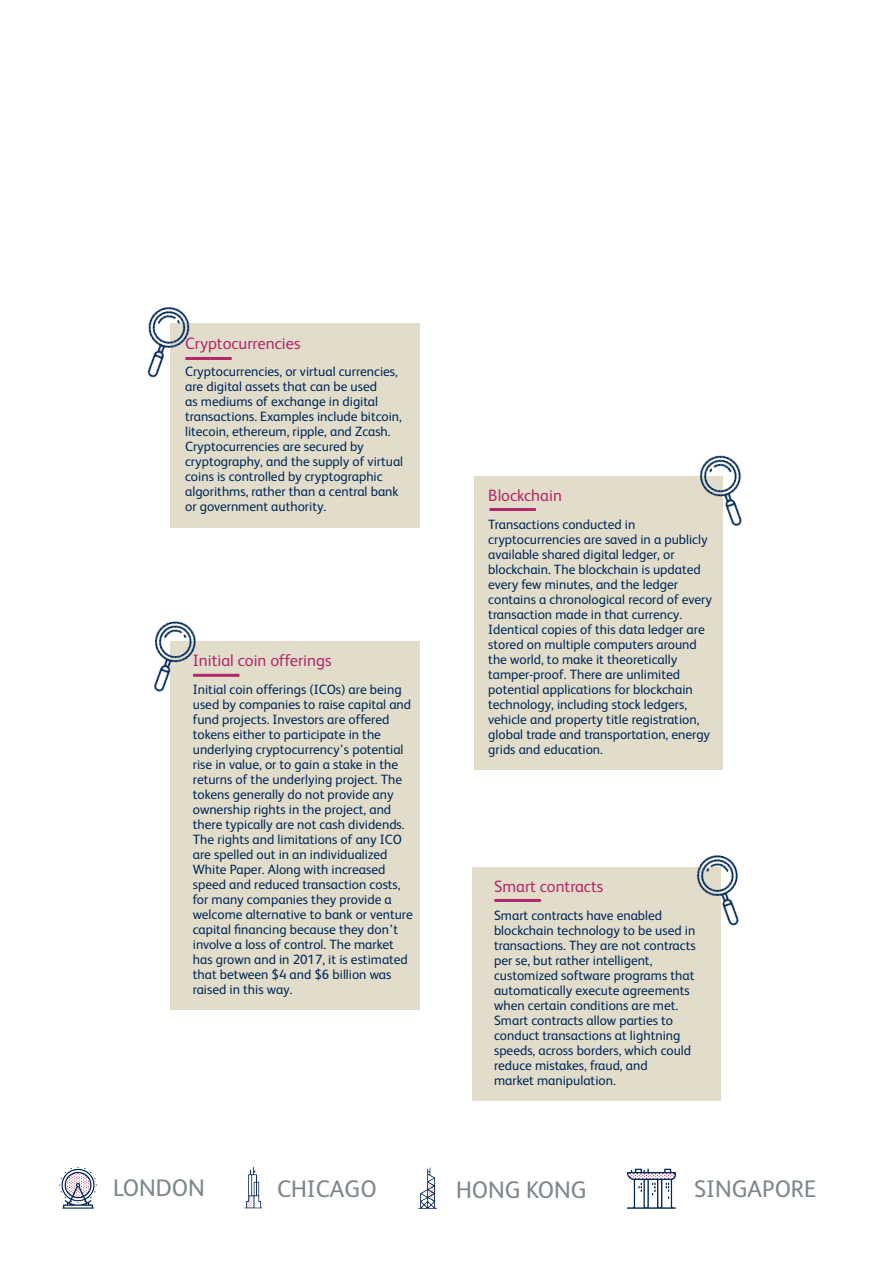
<style>
.page{position:relative;width:893px;height:1263px;background:#fff}
.page>*{position:absolute;margin:0;border:0;box-sizing:border-box;transform-origin:0 0}
.t1{font:24px "FS Albert";color:#7d878b}
.Body_text{font:16.5px "FS Albert";color:#b2296a}
.Body_text-2{font:13.5px/15px "FS Albert";color:#002756}
</style>
<div class="page">
<img style="left:626px;top:1168px;width:50px;height:41px">
<img style="left:418px;top:1167px;width:19px;height:42px">
<img style="left:244px;top:1167px;width:18px;height:42px">
<img style="left:59px;top:1166px;width:38px;height:43px">
<img style="left:682px;top:855px;width:57px;height:77px">
<img style="left:153px;top:621px;width:56px;height:77px">
<img style="left:685px;top:455px;width:57px;height:77px">
<img style="left:147px;top:306px;width:56px;height:78px">
<svg style="left:489px;top:508px;width:47px;height:3px"></svg>
<svg style="left:185px;top:357px;width:47px;height:3px"></svg>
<svg style="left:193px;top:674px;width:47px;height:3px"></svg>
<svg style="left:494px;top:899px;width:47px;height:3px"></svg>
<p class="Body_text" style="left:185px;top:332px;width:117px">Cryptocurrencies</p>
<p class="Body_text-2" style="left:185px;top:364px;width:220px">Cryptocurrencies, or virtual currencies, are digital assets that can be used<br>as mediums of exchange in digital transactions. Examples include bitcoin, litecoin, ethereum, ripple, and Zcash.<br>Cryptocurrencies are secured by cryptography, and the supply of virtual coins is controlled by cryptographic algorithms, rather than a central bank or government authority.</p>
<p class="Body_text" style="left:193px;top:649px;width:140px">Initial coin offerings</p>
<p class="Body_text-2" style="left:193px;top:681px;width:222px">Initial coin offerings (ICOs) are being used by companies to raise capital and fund projects. Investors are offered tokens either to participate in the underlying cryptocurrency’s potential rise in value, or to gain a stake in the returns of the underlying project. The tokens generally do not provide any ownership rights in the project, and there typically are not cash dividends.<br>The rights and limitations of any ICO are spelled out in an individualized White Paper. Along with increased speed and reduced transaction costs, for many companies they provide a welcome alternative to bank or venture capital financing because they don’t involve a loss of control. The market has grown and in 2017, it is estimated that between $4 and $6 billion was raised in this way.</p>
<p class="Body_text" style="left:488px;top:484px;width:75px">Blockchain</p>
<p class="Body_text-2" style="left:488px;top:516px;width:225px">Transactions conducted in cryptocurrencies are saved in a publicly available shared digital ledger, or blockchain. The blockchain is updated every few minutes, and the ledger contains a chronological record of every transaction made in that currency.<br>Identical copies of this data ledger are stored on multiple computers around the world, to make it theoretically tamper-proof. There are unlimited potential applications for blockchain technology, including stock ledgers, vehicle and property title registration, global trade and transportation, energy grids and education.</p>
<p class="Body_text" style="left:494px;top:876px;width:111px">Smart contracts</p>
<p class="Body_text-2" style="left:494px;top:907px;width:203px">Smart contracts have enabled blockchain technology to be used in transactions. They are not contracts per se, but rather intelligent, customized software programs that automatically execute agreements when certain conditions are met.<br>Smart contracts allow parties to conduct transactions at lightning speeds, across borders, which could reduce mistakes, fraud, and<br>market manipulation.</p>
<p class="t1" style="left:113px;top:1172px;width:93px">LONDON</p>
<p class="t1" style="left:277px;top:1172px;width:101px">CHICAGO</p>
<p class="t1" style="left:456px;top:1174px;width:132px">HONG KONG</p>
<p class="t1" style="left:694px;top:1173px;width:124px">SINGAPORE</p>
</div>
